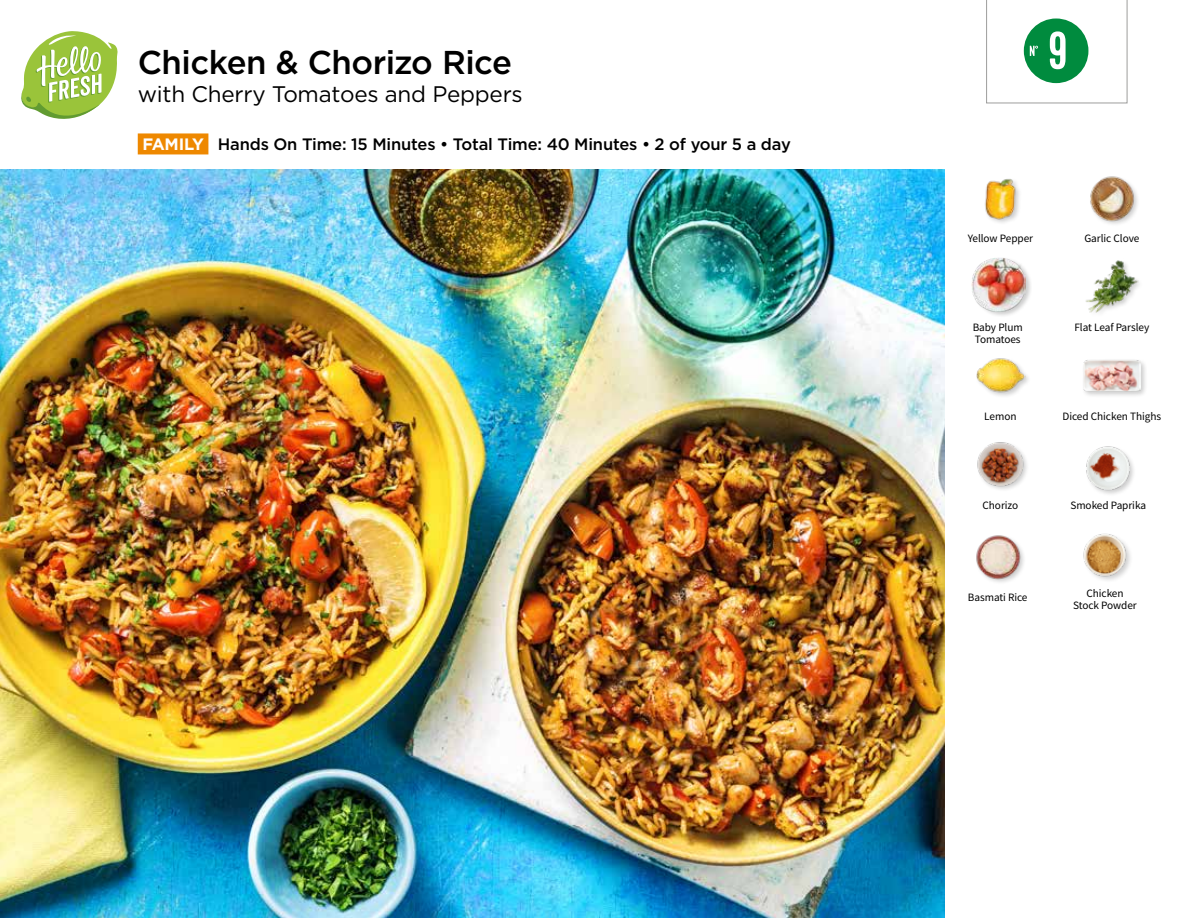
<style>
.page{position:relative;width:1188px;height:918px;background:#fff}
.page>*{position:absolute;margin:0;border:0;box-sizing:border-box;transform-origin:0 0}
.t1{font:54px "Kapra";color:#fff}
.t2{font:500 33px "Gotham";letter-spacing:-.015em;color:#000}
.t3{font:22.5px "Gotham";letter-spacing:-.01em;color:#000}
.t4{font:500 16.5px "Gotham";letter-spacing:-.01em;color:#000}
.t5{font:11.25px/12px "Source Sans Pro";letter-spacing:-.005em;color:#000;text-align:center}
.s1{font-weight:700;color:#fff}
</style>
<div class="page">
<div style="left:138px;top:133px;width:70px;height:21px;background:#e80"></div>
<svg style="left:21px;top:31px;width:97px;height:88px"></svg>
<img style="left:0;top:170px;width:945px;height:748px">
<img style="left:1083px;top:533px;width:48px;height:47px">
<img style="left:1086px;top:446px;width:48px;height:48px">
<div style="left:975px;top:357px;width:56px;height:41px;background:#000;opacity:.2"></div>
<img style="left:975px;top:357px;width:51px;height:41px">
<img style="left:977px;top:442px;width:50px;height:48px">
<img style="left:976px;top:535px;width:48px;height:47px">
<div style="left:1082px;top:359px;width:66px;height:39px;background:#000;opacity:.2"></div>
<img style="left:1083px;top:359px;width:58px;height:39px">
<img style="left:985px;top:179px;width:35px;height:44px">
<div style="left:971px;top:257px;width:61px;height:61px;background:#000;opacity:.2"></div>
<img style="left:972px;top:257px;width:54px;height:54px">
<img style="left:1085px;top:260px;width:54px;height:53px">
<img style="left:1090px;top:176px;width:48px;height:48px">
<svg style="left:986px;top:0;width:141px;height:104px"></svg>
<h2 class="t2" style="left:138px;top:41px;width:376px">Chicken &amp; Chorizo Rice</h2>
<h3 class="t3" style="left:138px;top:82px;width:386px">with Cherry Tomatoes and Peppers</h3>
<h3 class="t4" style="left:142px;top:133px;width:650px"><span class="s1">FAMILY</span> Hands On Time: 15 Minutes • Total Time: 40 Minutes • 2 of your 5 a day</h3>
<h1 class="t1" style="left:1048px;top:19px;width:20px">9</h1>
<p class="t5" style="left:968px;top:232px;width:67px">Yellow Pepper</p>
<p class="t5" style="left:1084px;top:232px;width:57px">Garlic Clove</p>
<p class="t5" style="left:973px;top:321px;width:52px">Baby Plum</p>
<p class="t5" style="left:1074px;top:321px;width:76px">Flat Leaf Parsley</p>
<p class="t5" style="left:975px;top:333px;width:47px">Tomatoes</p>
<p class="t5" style="left:984px;top:410px;width:34px">Lemon</p>
<p class="t5" style="left:1063px;top:410px;width:100px">Diced Chicken Thighs</p>
<p class="t5" style="left:983px;top:499px;width:37px">Chorizo</p>
<p class="t5" style="left:968px;top:592px;width:61px">Basmati Rice</p>
<p class="t5" style="left:1070px;top:499px;width:77px">Smoked Paprika</p>
<p class="t5" style="left:1073px;top:588px;width:65px">Chicken<br>Stock Powder</p>
</div>
